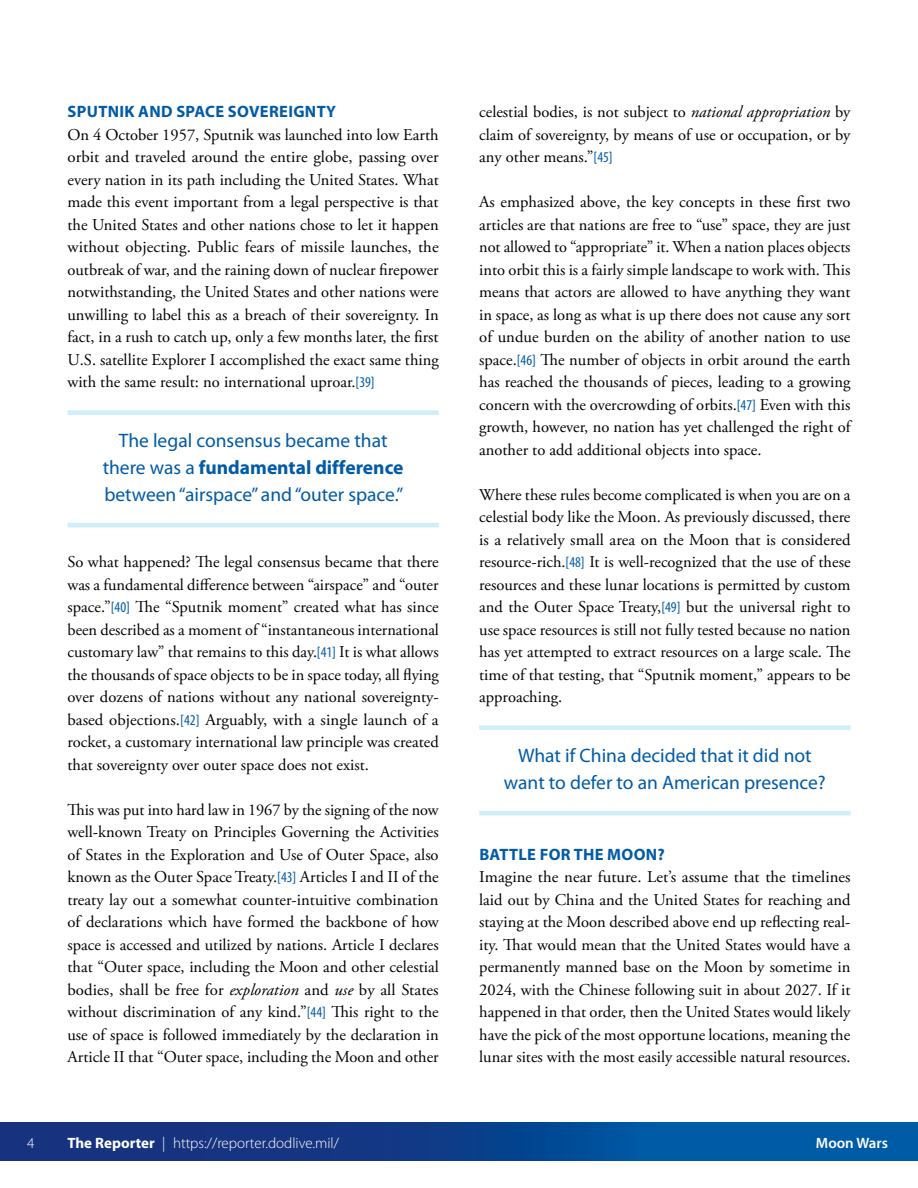
<style>
.page{position:relative;width:918px;height:1188px;background:#fff}
.page>*{position:absolute;margin:0;border:0;box-sizing:border-box;transform-origin:0 0}
.pull_quote_tighter{font:19.5px/27px "Myriad Pro";color:#005ba7;text-align:center}
.t1{font:16.5px/22.5px "Adobe Garamond Pro";letter-spacing:-.01em;color:#000;text-align:justify}
.HD_1{font:700 16.5px "Myriad Pro";letter-spacing:.02em;color:#005ba7}
.t2{font:300 15px "Myriad Pro";color:#fff}
.t3{font:600 15px "Myriad Pro";color:#fff}
.s1{font-family:"Myriad Pro";font-stretch:condensed;font-size:15px;color:#005ba7}
.s2{font-weight:700}
.s3{font-style:italic}
</style>
<div class="page">
<div style="left:0;top:1122px;width:918px;height:39px;background:linear-gradient(to right,#1c2875,#0060ac)"></div>
<div style="left:68px;top:410px;width:371px;height:5px;background:#cfedfb"></div>
<hr style="left:68px;top:523px;width:371px;height:4px;background:#cfedfb">
<div style="left:479px;top:725px;width:371px;height:5px;background:#cfedfb"></div>
<hr style="left:479px;top:811px;width:371px;height:4px;background:#cfedfb">
<h1 class="HD_1" style="left:68px;top:101px;width:270px">SPUTNIK AND SPACE SOVEREIGNTY</h1>
<p class="t1" style="left:67px;top:124px;width:373px">On 4 October 1957, Sputnik was launched into low Earth orbit and traveled around the entire globe, passing over every nation in its path including the United States. What made this event important from a legal perspective is that the United States and other nations chose to let it happen without objecting. Public fears of missile launches, the outbreak of war, and the raining down of nuclear firepower notwithstanding, the United States and other nations were unwilling to label this as a breach of their sovereignty. In fact, in a rush to catch up, only a few months later, the first U.S. satellite Explorer I accomplished the exact same thing with the same result: no international uproar.<span class="s1">[39]</span></p>
<p class="pull_quote_tighter" style="left:103px;top:427px;width:302px">The legal consensus became that there was a <span class="s2">fundamental difference </span>between “airspace” and “outer space.”</p>
<p class="t1" style="left:68px;top:551px;width:373px">So what happened? The legal consensus became that there was a fundamental difference between “airspace” and “outer space.”<span class="s1">[40]</span> The “Sputnik moment” created what has since been described as a moment of “instantaneous international customary law” that remains to this day.<span class="s1">[41]</span> It is what allows the thousands of space objects to be in space today, all flying over dozens of nations without any national sovereignty&shy;based objections.<span class="s1">[42]</span> Arguably, with a single launch of a rocket, a customary international law principle was created that sovereignty over outer space does not exist.</p>
<p class="t1" style="left:68px;top:799px;width:373px">This was put into hard law in 1967 by the signing of the now well-known Treaty on Principles Governing the Activities of States in the Exploration and Use of Outer Space, also known as the Outer Space Treaty.<span class="s1">[43]</span> Articles I and II of the treaty lay out a somewhat counter-intuitive combination of declarations which have formed the backbone of how space is accessed and utilized by nations. Article I declares that “Outer space, including the Moon and other celestial bodies, shall be free for <span class="s3">exploration</span> and <span class="s3">use</span> by all States without discrimination of any kind.”<span class="s1">[44]</span> This right to the use of space is followed immediately by the declaration in Article II that “Outer space, including the Moon and other</p>
<p class="t1" style="left:479px;top:101px;width:373px">celestial bodies, is not subject to <span class="s3">national appropriation</span> by claim of sovereignty, by means of use or occupation, or by any other means.”<span class="s1">[45]</span></p>
<p class="t1" style="left:479px;top:191px;width:375px;text-align:left">As emphasized above, the key concepts in these first two articles are that nations are free to “use” space, they are just not allowed to “appropriate” it. When a nation places objects into orbit this is a fairly simple landscape to work with. This means that actors are allowed to have anything they want in space, as long as what is up there does not cause any sort of undue burden on the ability of another nation to use space.<span class="s1">[46]</span> The number of objects in orbit around the earth has reached the thousands of pieces, leading to a growing concern with the overcrowding of orbits.<span class="s1">[47]</span> Even with this growth, however, no nation has yet challenged the right of another to add additional objects into space.</p>
<p class="t1" style="left:479px;top:484px;width:373px">Where these rules become complicated is when you are on a celestial body like the Moon. As previously discussed, there is a relatively small area on the Moon that is considered resource-rich.<span class="s1">[48]</span> It is well-recognized that the use of these resources and these lunar locations is permitted by custom and the Outer Space Treaty,<span class="s1">[49]</span> but the universal right to use space resources is still not fully tested because no nation has yet attempted to extract resources on a large scale. The time of that testing, that “Sputnik moment,” appears to be approaching.</p>
<p class="pull_quote_tighter" style="left:504px;top:742px;width:323px">What if China decided that it did not want to defer to an American presence?</p>
<h1 class="HD_1" style="left:479px;top:843px;width:187px">BATTLE FOR THE MOON?</h1>
<p class="t1" style="left:479px;top:866px;width:373px">Imagine the near future. Let’s assume that the timelines laid out by China and the United States for reaching and staying at the Moon described above end up reflecting real&shy;ity. That would mean that the United States would have a permanently manned base on the Moon by sometime in 2024, with the Chinese following suit in about 2027. If it happened in that order, then the United States would likely have the pick of the most opportune locations, meaning the lunar sites with the most easily accessible natural resources.</p>
<p class="t2" style="left:27px;top:1134px;width:9px">4</p>
<p class="t2" style="left:68px;top:1134px;width:273px"><span class="s2">The Reporter</span> | https://reporter.dodlive.mil/</p>
<p class="t3" style="left:816px;top:1133px;width:74px">Moon Wars</p>
</div>
